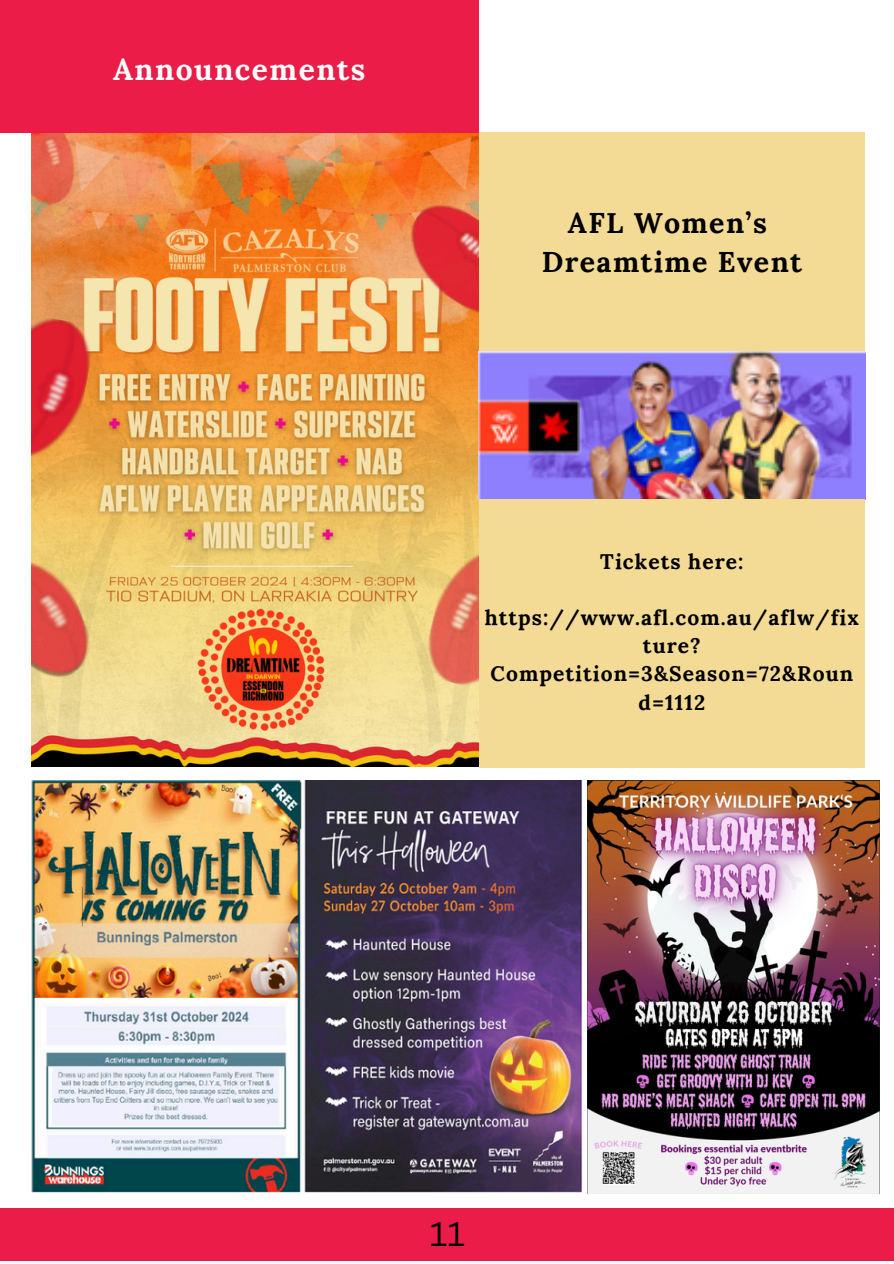
<style>
.page{position:relative;width:894px;height:1264px;background:#fff}
.page>*{position:absolute;margin:0;border:0;box-sizing:border-box;transform-origin:0 0}
.t1{font:33px "Canva Sans";color:#000}
.t2{font:700 30px "Lora";letter-spacing:.05em;color:#fff}
.t3{font:700 28.5px/38.2px "Lora";letter-spacing:.05em;color:#000;text-align:center}
.t4{font:700 21px/28.2px "Lora";letter-spacing:.05em;color:#000;text-align:center}
</style>
<div class="page">
<img style="left:31px;top:132px;width:448px;height:635px">
<div style="left:479px;top:132px;width:385px;height:219px;background:#f3db95"></div>
<img style="left:479px;top:351px;width:385px;height:148px">
<div style="left:479px;top:499px;width:385px;height:268px;background:#f3db95"></div>
<div style="left:0;top:1207px;width:893px;height:53px;background:#eb1c48"></div>
<div style="left:0;top:0;width:479px;height:132px;background:#eb1c48"></div>
<img style="left:31px;top:780px;width:551px;height:413px">
<img style="left:587px;top:780px;width:292px;height:413px">
<p class="t2" style="left:113px;top:49px;width:254px">Announcements</p>
<p class="t3" style="left:541px;top:204px;width:262px">AFL Women’s<br>Dreamtime Event</p>
<p class="t4" style="left:600px;top:547px;width:145px">Tickets here:</p>
<p class="t4" style="left:484px;top:603px;width:376px">https://www.afl.com.au/aflw/fix ture?<br>Competition=3&amp;Season=72&amp;Roun d=1112</p>
<p class="t1" style="left:429px;top:1210px;width:37px">11</p>
</div>
